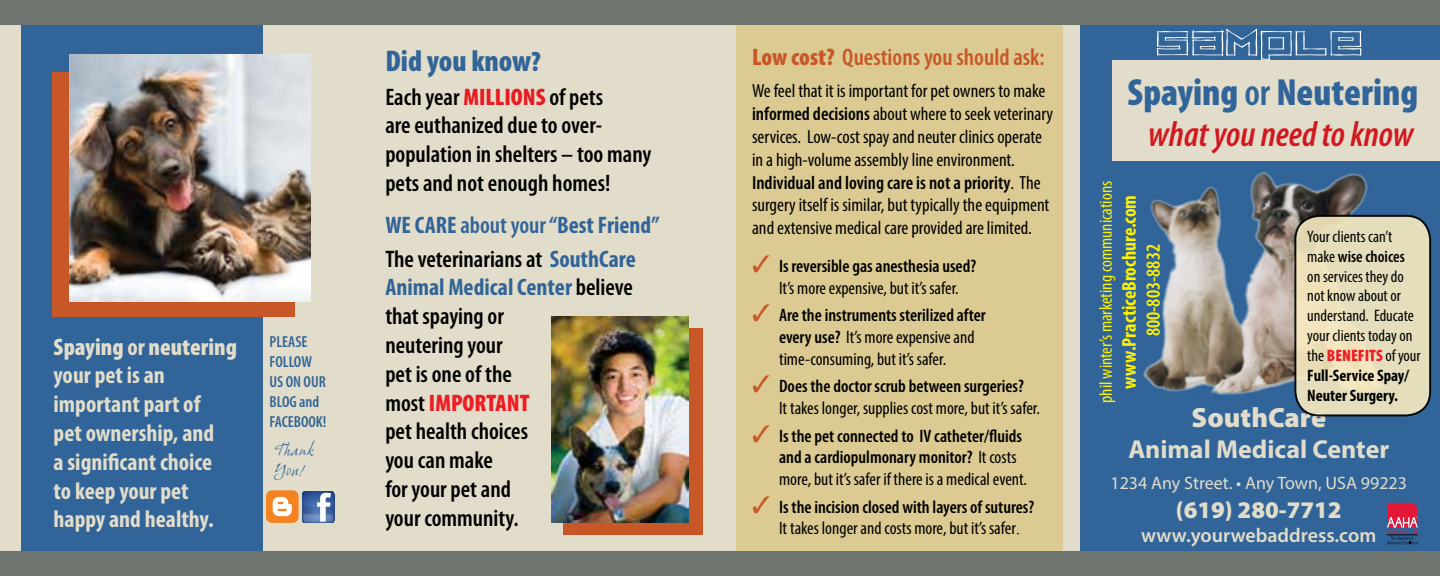
<style>
.page{position:relative;width:1440px;height:576px;background:#e2ddca}
.page>*{position:absolute;margin:0;border:0;box-sizing:border-box;transform-origin:0 0}
.t1{font:900 condensed 38px "Myriad Pro";color:#316498}
.t2{font:italic 600 condensed 36px "Myriad Pro";color:#d2181f}
.t3{font:900 condensed 30px "Myriad Pro";color:#316498}
.t4{font:900 28px "Myriad Pro";color:#e2ddca}
.t5{font:700 26px "Myriad Pro";color:#e2ddca}
.t6{font:600 condensed 24px/28.8px "Myriad Pro";color:#000}
.t7{font:700 condensed 24px/28.8px "Myriad Pro";color:#e2ddca}
.t8{font:700 condensed 24px/33.4px "Myriad Pro";color:#316498}
.t9{font:600 condensed 24px "Myriad Pro";color:#c85728}
.t10{font:900 24px "Myriad Pro";color:#e2ddca}
.t11{font:700 condensed 20px "Myriad Pro";color:#fff200}
.t12{font:600 20px "Myriad Pro";color:#e2ddca}
.t13{font:600 condensed 20px "Myriad Pro";color:#fff200}
.t14{font:condensed 19px/22.8px "Myriad Pro";color:#000}
.t15{font:condensed 18px/21.6px "Myriad Pro";color:#000}
.t16{font:600 condensed 18px/21.6px "Myriad Pro";color:#000}
.t17{font:condensed 18px "Myriad Pro";color:#fff200}
.t18{font:18px "Myriad Pro";color:#e2ddca}
.t19{font:condensed 16.6px/20px "Myriad Pro";color:#000}
.t20{font:600 condensed 16px/20px "Myriad Pro";color:#316498}
.t21{font:italic 16px/20px "Grimshaw Hand ITC";color:#316498}
.s1{font-weight:900}
.s2{font-size:28px}
.s3{font-weight:900;color:#e71c23}
.s4{font-weight:600}
.s5{font-weight:600;color:#000}
.s6{font-weight:700;color:#316498}
.s7{font-weight:900;color:#ed1d24}
.s8{color:#c85728}
.s9{font-weight:400}
.s10{font-family:"Times New Roman";font-weight:400;font-stretch:normal}
.s11{font-weight:700}
</style>
<div class="page">
<div style="left:21px;top:15px;width:242px;height:549px;background:#316498"></div>
<div style="left:737px;top:15px;width:326px;height:547px;background:#dbca92"></div>
<div style="left:1080px;top:5px;width:360px;height:569px;background:#316498"></div>
<div style="left:0;top:0;width:1440px;height:24px;background:#6d756e"></div>
<div style="left:0;top:552px;width:1440px;height:24px;background:#6d756e"></div>
<div style="left:1113px;top:61px;width:327px;height:100px;background:#e2ddca"></div>
<svg style="left:1387px;top:503px;width:31px;height:42px"></svg>
<img style="left:1143px;top:172px;width:245px;height:236px">
<svg style="left:1156px;top:29px;width:206px;height:31px"></svg>
<div style="left:563px;top:329px;width:140px;height:206px;background:#c85728"></div>
<img style="left:552px;top:317px;width:137px;height:206px">
<div style="left:52px;top:73px;width:243px;height:244px;background:#c85728"></div>
<img style="left:69px;top:55px;width:241px;height:247px">
<svg style="left:302px;top:491px;width:32px;height:32px"></svg>
<svg style="left:303px;top:514px;width:30px;height:8px"></svg>
<div style="left:267px;top:491px;width:31px;height:31px;background:#f58220;border-radius:5px"></div>
<div style="left:267px;top:491px;width:31px;height:31px;border:1px solid #f58220;border-radius:5px"></div>
<svg style="left:273px;top:497px;width:19px;height:19px"></svg>
<div style="left:1295px;top:216px;width:135px;height:199px;background:linear-gradient(to right,#ebdfba,#e2debe);border-radius:24px"></div>
<div style="left:1294px;top:215px;width:137px;height:201px;border:2px solid #000;border-radius:24px"></div>
<p class="t7" style="left:54px;top:332px;width:185px"><span class="s1">Spaying</span> or <span class="s1">neutering </span>your pet is an important part of<br>pet ownership, and<br>a significant choice<br>to keep your pet happy and healthy.</p>
<p class="t20" style="left:270px;top:332px;width:58px">PLEASE<br>FOLLOW<br>US ON OUR<br>BLOG and<br>FACEBOOK!</p>
<p class="t21" style="left:274px;top:439px;width:42px">Thank<br>You!</p>
<h3 class="t3" style="left:385px;top:42px;width:157px">Did you know<span class="s2">?</span></h3>
<p class="t6" style="left:385px;top:82px;width:268px">Each year <span class="s3">MILLIONS</span> of pets<br>are euthanized due to over&shy;population in shelters – too many pets and not enough homes!</p>
<p class="t8" style="left:385px;top:208px;width:276px">WE CARE <span class="s4">about your</span> “Best Friend”<br><span class="s5">The veterinarians at</span> SouthCare</p>
<p class="t6" style="left:385px;top:273px;width:249px"><span class="s6">Animal Medical Center</span> believe that spaying or<br>neutering your<br>pet is one of the<br>most <span class="s7">IMPORTANT<br></span>pet health choices<br>you can make<br>for your pet and<br>your community.</p>
<p class="t9" style="left:752px;top:42px;width:294px"><span class="s1">Low cost?</span> Questions you should ask:</p>
<p class="t14" style="left:752px;top:80px;width:303px">We feel that it is important for pet owners to make <span class="s4">informed decisions</span> about where to seek veterinary services. Low-cost spay and neuter clinics operate in a high-volume assembly line environment.<br><span class="s4">Individual and loving care is not a priority</span>. The surgery itself is similar, but typically the equipment and extensive medical care provided are limited.</p>
<p class="t15" style="left:752px;top:255px;width:226px;text-align:center"><span class="s8">✓</span> <span class="s4">Is reversible gas anesthesia used?<br></span>It’s more expensive, but it’s safer.</p>
<p class="t15" style="left:779px;top:304px;width:208px;text-indent:-27px"><span class="s8">✓</span> <span class="s4">Are the instruments sterilized after every use?</span> It’s more expensive and time-consuming, but it’s safer.</p>
<p class="t15" style="left:779px;top:375px;width:262px;text-indent:-27px"><span class="s8">✓</span> <span class="s4">Does the doctor scrub between surgeries?<br></span>It takes longer, supplies cost more, but it’s safer.</p>
<p class="t16" style="left:779px;top:425px;width:249px;text-indent:-27px"><span class="s8">✓</span> Is the pet connected to IV catheter/fluids and a cardiopulmonary monitor? <span class="s9">It costs more, but it’s safer if there is a medical event.</span></p>
<p class="t16" style="left:779px;top:495px;width:257px;text-indent:-27px"><span class="s8">✓</span> Is the incision closed with layers of sutures?<br><span class="s9">It takes longer and costs more, but it’s safer</span><span class="s10">.</span></p>
<h1 class="t1" style="left:1127px;top:68px;width:292px">Spaying <span class="s4">or</span> Neutering</h1>
<h2 class="t2" style="left:1148px;top:111px;width:267px">what you need to know</h2>
<p class="t17" style="left:1095px;top:403px;width:223px;rotate:-90deg">phil winter’s marketing communications</p>
<p class="t11" style="left:1117px;top:389px;width:195px;rotate:-90deg">www.PracticeBrochure.com</p>
<p class="t13" style="left:1141px;top:336px;width:94px;rotate:-90deg">800-803-8832</p>
<p class="t19" style="left:1307px;top:226px;width:115px">Your clients can’t make <span class="s4">wise choices </span>on services they do not know about or understand. Educate your clients today on the <span class="s7">BENEFITS</span> of your<br><span class="s11">Full-Service Spay/<br>Neuter Surgery.</span></p>
<h3 class="t4" style="left:1191px;top:402px;width:136px">SouthCare</h3>
<h3 class="t5" style="left:1128px;top:432px;width:262px">Animal Medical Center</h3>
<p class="t18" style="left:1110px;top:472px;width:298px">1234 Any Street. • Any Town, USA 99223</p>
<p class="t10" style="left:1176px;top:496px;width:167px">(619) 280-7712</p>
<p class="t12" style="left:1141px;top:522px;width:236px">www.yourwebaddress.com</p>
</div>
